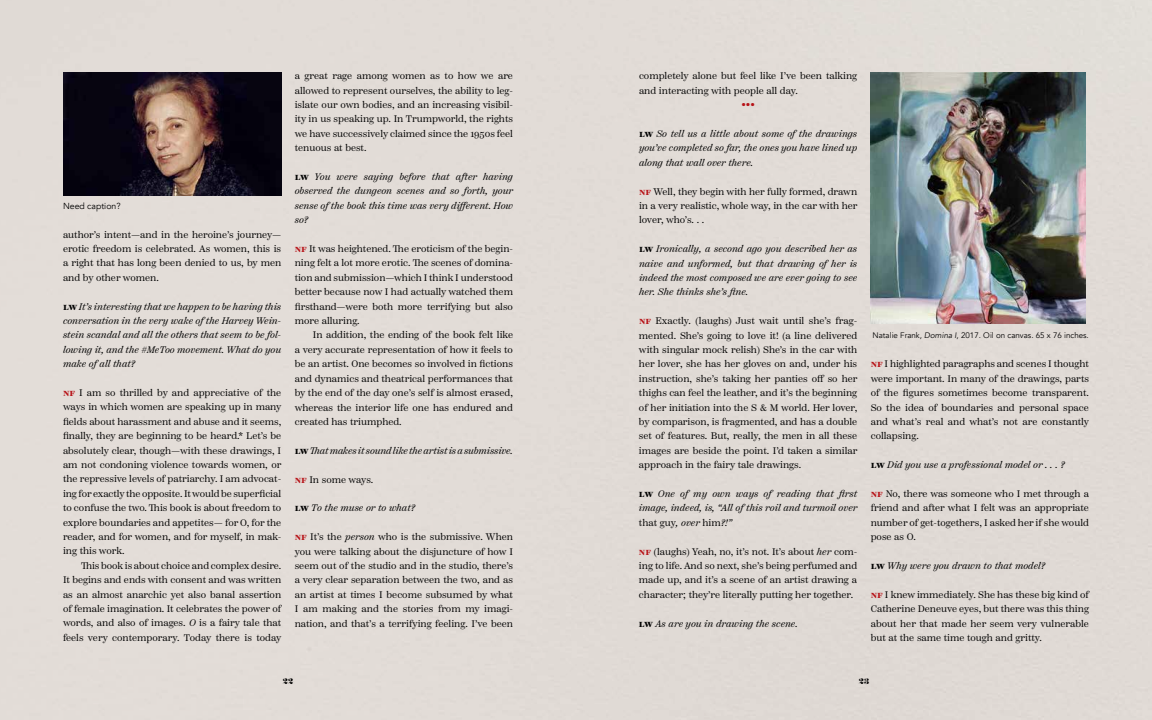
<style>
.page{position:relative;width:1152px;height:720px;background:#e2dcd7}
.page>*{position:absolute;margin:0;border:0;box-sizing:border-box;transform-origin:0 0}
.t1{font:9.5px/14.4px "Scotch Text";color:#000;text-align:justify}
.t2{font:italic 9.5px/14.4px "Scotch Text";color:#000;text-align:justify}
.t3{font:900 9.5px "Scotch Text";color:#b71318}
.t4{font:8.8px "Avenir";color:#000}
.t5{font:8px "Avenir";color:#000}
.t6{font:900 8px "Scotch Display";color:#000}
.s1{font-weight:900;font-style:normal}
.s2{font-weight:900;color:#b71318}
.s3{font-style:italic}
.s4{font-style:normal}
</style>
<div class="page">
<img style="left:63px;top:72px;width:219px;height:123px">
<img style="left:871px;top:72px;width:214px;height:252px">
<p class="t4" style="left:63px;top:201px;width:59px">Need caption?</p>
<p class="t1" style="left:63px;top:227px;width:220px">author’s intent—and in the heroine’s journey— erotic freedom is celebrated. As women, this is a right that has long been denied to us, by men and by other women.</p>
<p class="t2" style="left:63px;top:299px;width:220px"><span class="s1">LW</span> It’s interesting that we happen to be having this conversation in the very wake of the Harvey Wein&shy;stein scandal and all the others that seem to be fol&shy;lowing it, and the #MeToo movement. What do you make of all that?</p>
<p class="t1" style="left:63px;top:386px;width:220px"><span class="s2">NF</span> I am so thrilled by and appreciative of the ways in which women are speaking up in many fields about harassment and abuse and it seems, finally, they are beginning to be heard.* Let’s be absolutely clear, though—with these drawings, I am not condoning violence towards women, or the repressive levels of patriarchy. I am advocat&shy;ing for exactly the opposite. It would be superficial to confuse the two. This book is about freedom to explore boundaries and appetites— for O, for the reader, and for women, and for myself, in mak&shy;ing this work.</p>
<p class="t1" style="left:63px;top:558px;width:220px;text-indent:18px">This book is about choice and complex desire.<br>It begins and ends with consent and was written as an almost anarchic yet also banal assertion of female imagination. It celebrates the power of words, and also of images. <span class="s3">O</span> is a fairy tale that feels very contemporary. Today there is today</p>
<p class="t1" style="left:295px;top:69px;width:220px">a great rage among women as to how we are allowed to represent ourselves, the ability to leg&shy;islate our own bodies, and an increasing visibil&shy;ity in us speaking up. In Trumpworld, the rights we have successively claimed since the 1950s feel tenuous at best.</p>
<p class="t2" style="left:295px;top:170px;width:220px"><span class="s1">LW</span> You were saying before that after having observed the dungeon scenes and so forth, your sense of the book this time was very different. How so?</p>
<p class="t1" style="left:295px;top:242px;width:220px"><span class="s2">NF</span> It was heightened. The eroticism of the begin&shy;ning felt a lot more erotic. The scenes of domina&shy;tion and submission—which I think I understood better because now I had actually watched them firsthand—were both more terrifying but also more alluring.</p>
<p class="t1" style="left:295px;top:328px;width:220px;text-indent:18px">In addition, the ending of the book felt like a very accurate representation of how it feels to be an artist. One becomes so involved in fictions and dynamics and theatrical performances that by the end of the day one’s self is almost erased, whereas the interior life one has endured and created has triumphed.</p>
<p class="t2" style="left:295px;top:444px;width:220px"><span class="s1">LW</span>That makes it sound like the artist is a submissive.</p>
<p class="t1" style="left:295px;top:472px;width:80px"><span class="s2">NF</span> In some ways.</p>
<p class="t2" style="left:295px;top:501px;width:122px"><span class="s1">LW</span> To the muse or to what?</p>
<p class="t1" style="left:295px;top:530px;width:220px"><span class="s2">NF</span> It’s the <span class="s3">person</span> who is the submissive. When you were talking about the disjuncture of how I seem out of the studio and in the studio, there’s a very clear separation between the two, and as an artist at times I become subsumed by what I am making and the stories from my imagi&shy;nation, and that’s a terrifying feeling. I’ve been</p>
<p class="t1" style="left:639px;top:69px;width:220px">completely alone but feel like I’ve been talking and interacting with people all day.</p>
<p class="t3" style="left:741px;top:99px;width:15px">•••</p>
<p class="t2" style="left:639px;top:127px;width:220px"><span class="s1">LW</span> So tell us a little about some of the drawings you’ve completed so far, the ones you have lined up along that wall over there.</p>
<p class="t1" style="left:639px;top:184px;width:220px"><span class="s2">NF</span> Well, they begin with her fully formed, drawn in a very realistic, whole way, in the car with her lover, who’s. . .</p>
<p class="t2" style="left:639px;top:242px;width:220px"><span class="s1">LW</span> Ironically, a second ago you described her as naive and unformed, but that drawing of her is indeed the most composed we are ever going to see her. She thinks she’s fine.</p>
<p class="t1" style="left:639px;top:314px;width:220px"><span class="s2">NF</span> Exactly. (laughs) Just wait until she’s frag&shy;mented. She’s going to love it! (a line delivered with singular mock relish) She’s in the car with her lover, she has her gloves on and, under his instruction, she’s taking her panties off so her thighs can feel the leather, and it’s the beginning of her initiation into the S &amp; M world. Her lover, by comparison, is fragmented, and has a double set of features. But, really, the men in all these images are beside the point. I’d taken a similar approach in the fairy tale drawings.</p>
<p class="t2" style="left:639px;top:487px;width:220px"><span class="s1">LW</span> One of my own ways of reading that first image, indeed, is, “All of this roil and turmoil over <span class="s4">that guy</span>, over <span class="s4">him</span>?!”</p>
<p class="t1" style="left:639px;top:544px;width:220px"><span class="s2">NF</span> (laughs) Yeah, no, it’s not. It’s about <span class="s3">her</span> com&shy;ing to life. And so next, she’s being perfumed and made up, and it’s a scene of an artist drawing a character; they’re literally putting her together.</p>
<p class="t2" style="left:639px;top:616px;width:160px"><span class="s1">LW</span> As are you in drawing the scene.</p>
<p class="t5" style="left:873px;top:331px;width:218px">Natalie Frank, <span class="s3">Domina I</span>, 2017. Oil on canvas. 65 x 76 inches.</p>
<p class="t1" style="left:871px;top:357px;width:220px"><span class="s2">NF</span> I highlighted paragraphs and scenes I thought were important. In many of the drawings, parts of the figures sometimes become transparent.<br>So the idea of boundaries and personal space and what’s real and what’s not are constantly collapsing.</p>
<p class="t2" style="left:871px;top:458px;width:196px"><span class="s1">LW</span> Did you use a professional model or . . . ?</p>
<p class="t1" style="left:871px;top:487px;width:220px"><span class="s2">NF</span> No, there was someone who I met through a friend and after what I felt was an appropriate number of get-togethers, I asked her if she would pose as O.</p>
<p class="t2" style="left:871px;top:559px;width:176px"><span class="s1">LW</span> Why were you drawn to that model?</p>
<p class="t1" style="left:871px;top:587px;width:220px"><span class="s2">NF</span> I knew immediately. She has these big kind of Catherine Deneuve eyes, but there was this thing about her that made her seem very vulnerable but at the same time tough and gritty.</p>
<p class="t6" style="left:283px;top:677px;width:12px">22</p>
<p class="t6" style="left:859px;top:677px;width:12px">23</p>
</div>
